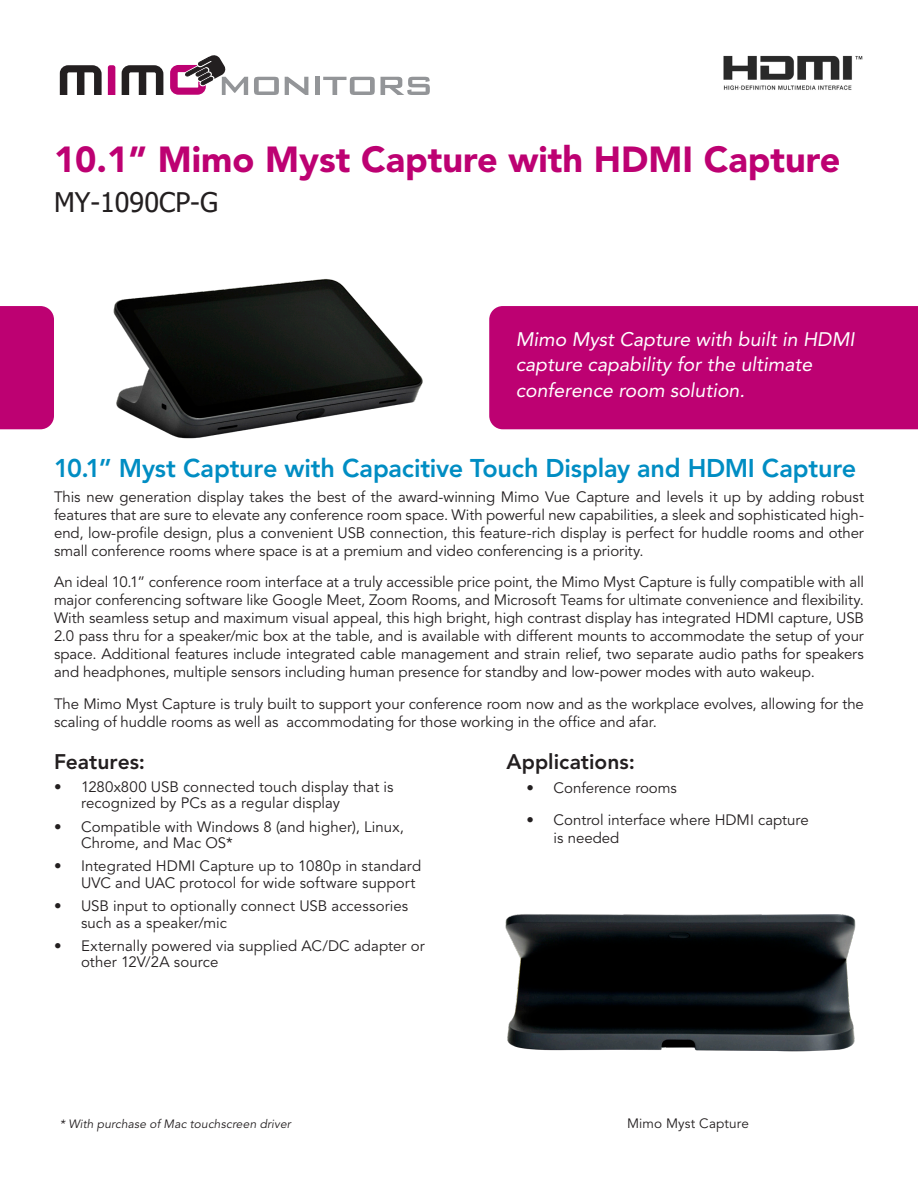
<style>
.page{position:relative;width:918px;height:1188px;background:#fff}
.page>*{position:absolute;margin:0;border:0;box-sizing:border-box;transform-origin:0 0}
.t1{font:900 36px "Avenir LT Std";color:#bd0172}
.Black_Header{font:27px "Tahoma";color:#231f20}
.Blue_Header{font:800 25.5px "Avenir LT Std";letter-spacing:-.01em;color:#008dc3}
.SubHead_blk{font:800 21px "Avenir LT Std";color:#231f20}
.t2{font:italic 19.5px/25.5px "Avenir LT Std";color:#fff}
.Body_copy_justified{font:15px/18px "Avenir LT Std";color:#231f20}
.Body_copy_justified-2{font:13.5px "Avenir LT Std";letter-spacing:.01em;color:#231f20}
.Body_copy_justified-3{font:italic 12px "Avenir LT Std";letter-spacing:.01em;color:#231f20}
</style>
<div class="page">
<div style="left:489px;top:306px;width:429px;height:123px;background:#bd0172"></div>
<div style="left:0;top:306px;width:54px;height:123px;background:#bd0172"></div>
<svg style="left:254px;top:77px;width:25px;height:18px"></svg>
<svg style="left:285px;top:77px;width:23px;height:18px"></svg>
<hr style="left:315px;top:77px;width:4px;height:18px;background:#939598">
<svg style="left:323px;top:77px;width:52px;height:18px"></svg>
<svg style="left:381px;top:77px;width:49px;height:18px"></svg>
<svg style="left:60px;top:65px;width:42px;height:30px"></svg>
<svg style="left:122px;top:65px;width:41px;height:30px"></svg>
<svg style="left:108px;top:65px;width:7px;height:30px"></svg>
<svg style="left:170px;top:55px;width:78px;height:40px"></svg>
<img style="left:723px;top:55px;width:140px;height:35px">
<img style="left:505px;top:914px;width:351px;height:138px">
<img style="left:113px;top:279px;width:310px;height:160px">
<p class="t1" style="left:54px;top:138px;width:788px">10.1” Mimo Myst Capture with HDMI Capture</p>
<p class="Black_Header" style="left:54px;top:184px;width:166px">MY-1090CP-G</p>
<p class="t2" style="left:516px;top:326px;width:340px">Mimo Myst Capture with built in HDMI capture capability for the ultimate conference room solution.</p>
<p class="Blue_Header" style="left:54px;top:453px;width:804px">10.1” Myst Capture with Capacitive Touch Display and HDMI Capture</p>
<p class="Body_copy_justified" style="left:54px;top:488px;width:812px;text-align:justify">This new generation display takes the best of the award-winning Mimo Vue Capture and levels it up by adding robust features that are sure to elevate any conference room space. With powerful new capabilities, a sleek and sophisticated high&shy;end, low-profile design, plus a convenient USB connection, this feature-rich display is perfect for huddle rooms and other small conference rooms where space is at a premium and video conferencing is a priority.</p>
<p class="Body_copy_justified" style="left:54px;top:574px;width:812px;text-align:justify">An ideal 10.1” conference room interface at a truly accessible price point, the Mimo Myst Capture is fully compatible with all major conferencing software like Google Meet, Zoom Rooms, and Microsoft Teams for ultimate convenience and flexibility.<br>With seamless setup and maximum visual appeal, this high bright, high contrast display has integrated HDMI capture, USB 2.0 pass thru for a speaker/mic box at the table, and is available with different mounts to accommodate the setup of your space. Additional features include integrated cable management and strain relief, two separate audio paths for speakers and headphones, multiple sensors including human presence for standby and low-power modes with auto wakeup.</p>
<p class="Body_copy_justified" style="left:54px;top:695px;width:811px">The Mimo Myst Capture is truly built to support your conference room now and as the workplace evolves, allowing for the scaling of huddle rooms as well as accommodating for those working in the office and afar.</p>
<p class="SubHead_blk" style="left:54px;top:749px;width:93px">Features:</p>
<p class="Body_copy_justified" style="left:81px;top:779px;width:314px;line-height:16.5px;text-indent:-27px">• 1280x800 USB connected touch display that is recognized by PCs as a regular display</p>
<p class="Body_copy_justified" style="left:81px;top:819px;width:324px;line-height:16.5px;text-indent:-27px">• Compatible with Windows 8 (and higher), Linux,<br>Chrome, and Mac OS*</p>
<p class="Body_copy_justified" style="left:81px;top:858px;width:342px;line-height:16.5px;text-indent:-27px">• Integrated HDMI Capture up to 1080p in standard<br>UVC and UAC protocol for wide software support</p>
<p class="Body_copy_justified" style="left:81px;top:898px;width:329px;line-height:16.5px;text-indent:-27px">• USB input to optionally connect USB accessories such as a speaker/mic</p>
<p class="Body_copy_justified" style="left:81px;top:938px;width:345px;line-height:16.5px;text-indent:-27px">• Externally powered via supplied AC/DC adapter or other 12V/2A source</p>
<p class="Body_copy_justified-3" style="left:60px;top:1117px;width:233px">* With purchase of Mac touchscreen driver</p>
<p class="SubHead_blk" style="left:506px;top:749px;width:130px">Applications:</p>
<p class="Body_copy_justified" style="left:527px;top:780px;width:152px">• Conference rooms</p>
<p class="Body_copy_justified" style="left:554px;top:811px;width:257px;text-indent:-27px">• Control interface where HDMI capture is needed</p>
<p class="Body_copy_justified-2" style="left:627px;top:1116px;width:123px">Mimo Myst Capture</p>
</div>
